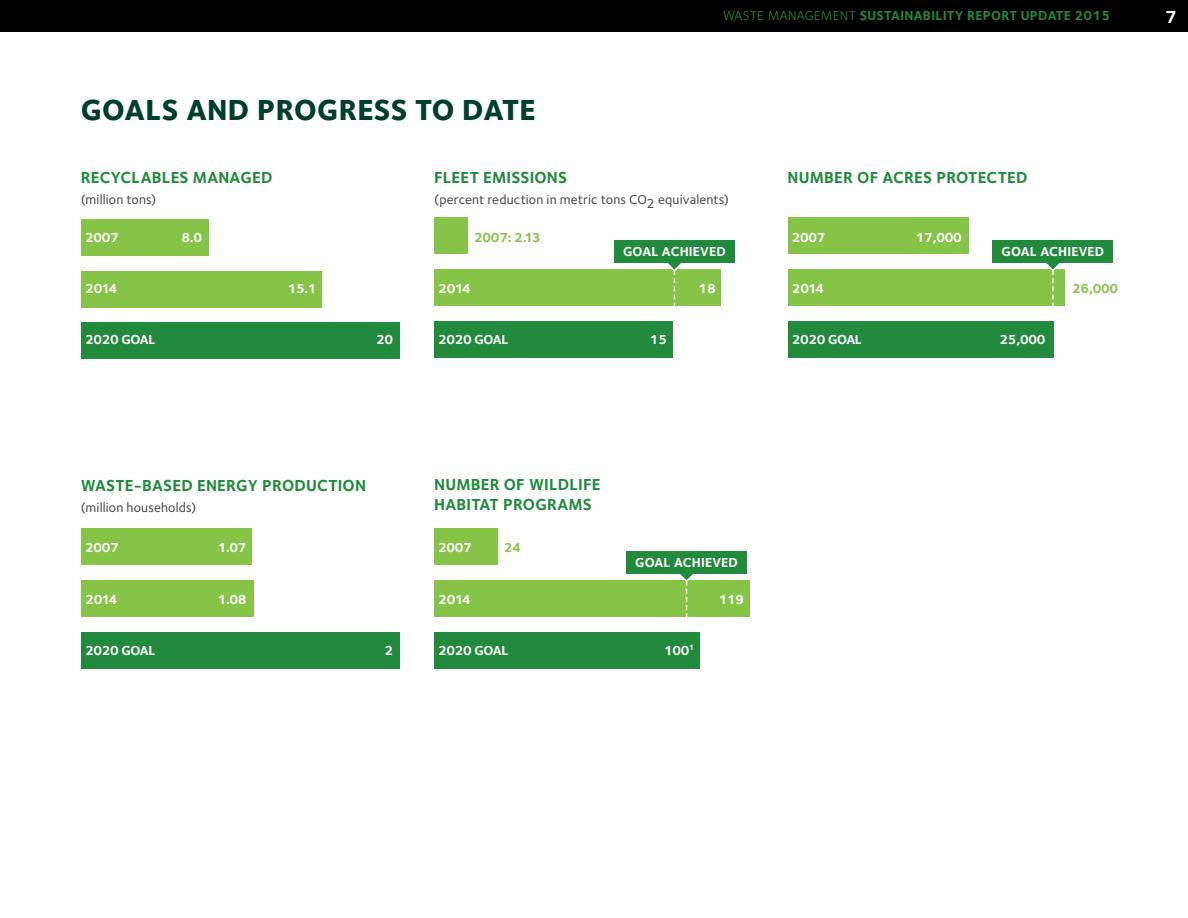
<style>
.page{position:relative;width:1188px;height:918px;background:#fff}
.page>*{position:absolute;margin:0;border:0;box-sizing:border-box;transform-origin:0 0}
.t1{font:800 30px "Foundry Sterling";letter-spacing:.01em;color:#003e2d}
.t2{font:700 18px "Foundry Sterling";color:#fff}
.t3{font:700 16.5px/19.5px "Foundry Sterling";letter-spacing:.01em;color:#218a3c}
.t4{font:700 13.5px "Foundry Sterling";letter-spacing:-.025em;color:#fff}
.t5{font:500 13.5px "Foundry Sterling";letter-spacing:.01em;color:#4c504a}
.t6{font:700 13.5px "Foundry Sterling";letter-spacing:.02em;color:#218a3c}
.t7{font:700 13.5px "Foundry Sterling";letter-spacing:.01em;color:#fff}
.t8{font:700 13.5px "Foundry Sterling";letter-spacing:-.025em;color:#85c446}
.s1{font-weight:400}
</style>
<div class="page">
<div style="left:81px;top:219px;width:128px;height:36px;background:#85c446"></div>
<div style="left:81px;top:271px;width:241px;height:36px;background:#85c446"></div>
<div style="left:81px;top:323px;width:319px;height:36px;background:#218a3c"></div>
<div style="left:81px;top:529px;width:171px;height:36px;background:#85c446"></div>
<div style="left:81px;top:580px;width:172px;height:37px;background:#85c446"></div>
<div style="left:81px;top:632px;width:319px;height:36px;background:#218a3c"></div>
<div style="left:434px;top:218px;width:34px;height:36px;background:#85c446"></div>
<div style="left:434px;top:269px;width:287px;height:37px;background:#85c446"></div>
<div style="left:434px;top:321px;width:239px;height:37px;background:#218a3c"></div>
<div style="left:434px;top:529px;width:64px;height:36px;background:#85c446"></div>
<div style="left:434px;top:580px;width:316px;height:37px;background:#85c446"></div>
<div style="left:434px;top:632px;width:266px;height:36px;background:#218a3c"></div>
<div style="left:788px;top:218px;width:180px;height:36px;background:#85c446"></div>
<div style="left:788px;top:269px;width:276px;height:37px;background:#85c446"></div>
<div style="left:788px;top:321px;width:265px;height:37px;background:#218a3c"></div>
<div style="left:614px;top:240px;width:121px;height:23px;background:#218a3c"></div>
<svg style="left:668px;top:263px;width:13px;height:43px"></svg>
<div style="left:626px;top:551px;width:121px;height:23px;background:#218a3c"></div>
<svg style="left:680px;top:574px;width:13px;height:43px"></svg>
<div style="left:993px;top:240px;width:120px;height:23px;background:#218a3c"></div>
<svg style="left:1046px;top:263px;width:13px;height:43px"></svg>
<div style="left:0;top:0;width:1188px;height:31px;background:#000"></div>
<h1 class="t1" style="left:81px;top:91px;width:457px">GOALS AND PROGRESS TO DATE</h1>
<p class="t6" style="left:723px;top:7px;width:389px"><span class="s1">WASTE MANAGEMENT</span> SUSTAINABILITY REPORT UPDATE 2015</p>
<h2 class="t2" style="left:1165px;top:6px;width:13px">7</h2>
<p class="t3" style="left:81px;top:168px;width:193px">RECYCLABLES MANAGED</p>
<p class="t5" style="left:81px;top:191px;width:77px">(million tons)</p>
<p class="t3" style="left:434px;top:168px;width:135px">FLEET EMISSIONS</p>
<p class="t5" style="left:434px;top:191px;width:296px">(percent reduction in metric tons CO2 equivalents)</p>
<p class="t3" style="left:788px;top:168px;width:242px">NUMBER OF ACRES PROTECTED</p>
<p class="t4" style="left:85px;top:229px;width:35px">2007</p>
<p class="t4" style="left:182px;top:229px;width:22px">8.0</p>
<p class="t8" style="left:474px;top:229px;width:68px">2007: 2.13</p>
<p class="t4" style="left:792px;top:229px;width:35px">2007</p>
<p class="t4" style="left:916px;top:229px;width:48px">17,000</p>
<p class="t7" style="left:623px;top:244px;width:104px">GOAL ACHIEVED</p>
<p class="t7" style="left:1002px;top:244px;width:104px">GOAL ACHIEVED</p>
<p class="t4" style="left:85px;top:280px;width:34px">2014</p>
<p class="t4" style="left:288px;top:280px;width:30px">15.1</p>
<p class="t4" style="left:438px;top:280px;width:34px">2014</p>
<p class="t4" style="left:699px;top:280px;width:19px">18</p>
<p class="t4" style="left:792px;top:280px;width:34px">2014</p>
<p class="t8" style="left:1072px;top:280px;width:48px">26,000</p>
<p class="t4" style="left:85px;top:332px;width:72px">2020 GOAL</p>
<p class="t4" style="left:376px;top:332px;width:19px">20</p>
<p class="t4" style="left:438px;top:332px;width:72px">2020 GOAL</p>
<p class="t4" style="left:650px;top:332px;width:19px">15</p>
<p class="t4" style="left:792px;top:332px;width:72px">2020 GOAL</p>
<p class="t4" style="left:999px;top:332px;width:48px">25,000</p>
<p class="t3" style="left:81px;top:476px;width:287px">WASTE-BASED ENERGY PRODUCTION</p>
<p class="t5" style="left:81px;top:500px;width:117px">(million households)</p>
<p class="t3" style="left:434px;top:476px;width:168px">NUMBER OF WILDLIFE<br>HABITAT PROGRAMS</p>
<p class="t4" style="left:85px;top:540px;width:35px">2007</p>
<p class="t4" style="left:218px;top:540px;width:30px">1.07</p>
<p class="t4" style="left:438px;top:540px;width:35px">2007</p>
<p class="t8" style="left:504px;top:540px;width:19px">24</p>
<p class="t7" style="left:635px;top:555px;width:104px">GOAL ACHIEVED</p>
<p class="t4" style="left:85px;top:591px;width:34px">2014</p>
<p class="t4" style="left:218px;top:591px;width:30px">1.08</p>
<p class="t4" style="left:438px;top:591px;width:34px">2014</p>
<p class="t4" style="left:719px;top:591px;width:27px">119</p>
<p class="t4" style="left:85px;top:642px;width:72px">2020 GOAL</p>
<p class="t4" style="left:385px;top:642px;width:10px">2</p>
<p class="t4" style="left:438px;top:642px;width:72px">2020 GOAL</p>
<p class="t4" style="left:664px;top:642px;width:32px">100<sup>1</sup></p>
</div>
